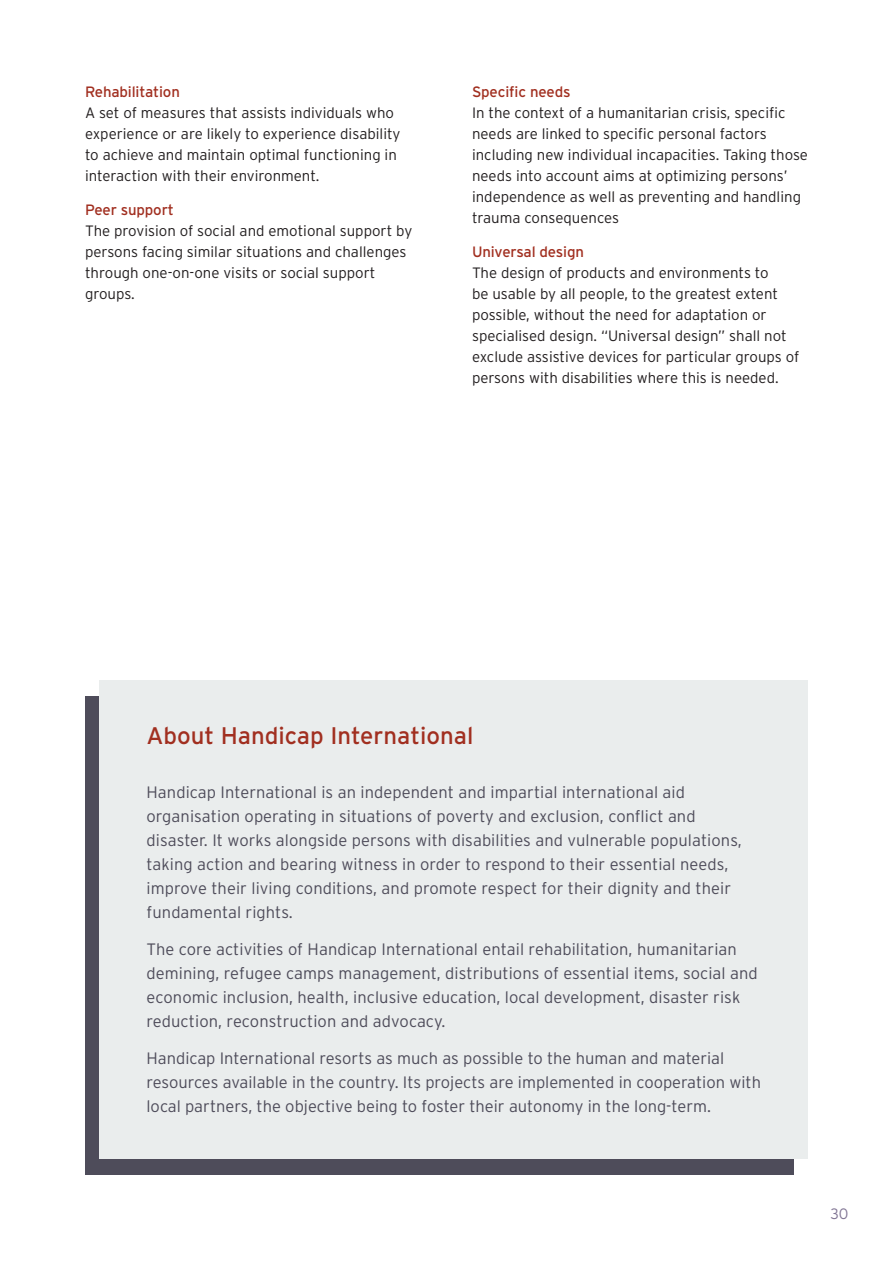
<style>
.page{position:relative;width:893px;height:1263px;background:#fff}
.page>*{position:absolute;margin:0;border:0;box-sizing:border-box;transform-origin:0 0}
.titre_executive_summ{font:24px "Interstate";color:#a12f20}
.text_courant{font:300 16.5px/24px "Interstate";letter-spacing:.005em;color:#4e4c5a}
.text_courant-2{font:300 15px/21px "Interstate";color:#231f20}
.t1{font:300 15px "Interstate";color:#817594}
.s1{font-weight:400;color:#a12f20}
</style>
<div class="page">
<div style="left:85px;top:696px;width:708px;height:479px;background:#4e4c5a"></div>
<div style="left:100px;top:680px;width:708px;height:479px;background:#eaeded"></div>
<p class="text_courant-2" style="left:85px;top:81px;width:317px"><span class="s1">Rehabilitation<br></span>A set of measures that assists individuals who experience or are likely to experience disability to achieve and maintain optimal functioning in interaction with their environment.</p>
<p class="text_courant-2" style="left:85px;top:199px;width:329px"><span class="s1">Peer support<br></span>The provision of social and emotional support by persons facing similar situations and challenges through one-on-one visits or social support groups.</p>
<p class="text_courant-2" style="left:472px;top:81px;width:337px"><span class="s1">Specific needs<br></span>In the context of a humanitarian crisis, specific needs are linked to specific personal factors including new individual incapacities. Taking those needs into account aims at optimizing persons’ independence as well as preventing and handling trauma consequences</p>
<p class="text_courant-2" style="left:472px;top:241px;width:329px"><span class="s1">Universal design<br></span>The design of products and environments to<br>be usable by all people, to the greatest extent possible, without the need for adaptation or specialised design. “Universal design” shall not exclude assistive devices for particular groups of persons with disabilities where this is needed.</p>
<p class="titre_executive_summ" style="left:147px;top:721px;width:328px">About Handicap International</p>
<p class="text_courant" style="left:147px;top:780px;width:597px">Handicap International is an independent and impartial international aid organisation operating in situations of poverty and exclusion, conflict and disaster. It works alongside persons with disabilities and vulnerable populations, taking action and bearing witness in order to respond to their essential needs, improve their living conditions, and promote respect for their dignity and their fundamental rights.</p>
<p class="text_courant" style="left:147px;top:937px;width:613px">The core activities of Handicap International entail rehabilitation, humanitarian demining, refugee camps management, distributions of essential items, social and economic inclusion, health, inclusive education, local development, disaster risk reduction, reconstruction and advocacy.</p>
<p class="text_courant" style="left:147px;top:1046px;width:616px">Handicap International resorts as much as possible to the human and material resources available in the country. Its projects are implemented in cooperation with local partners, the objective being to foster their autonomy in the long-term.</p>
<p class="t1" style="left:830px;top:1204px;width:19px">30</p>
</div>
